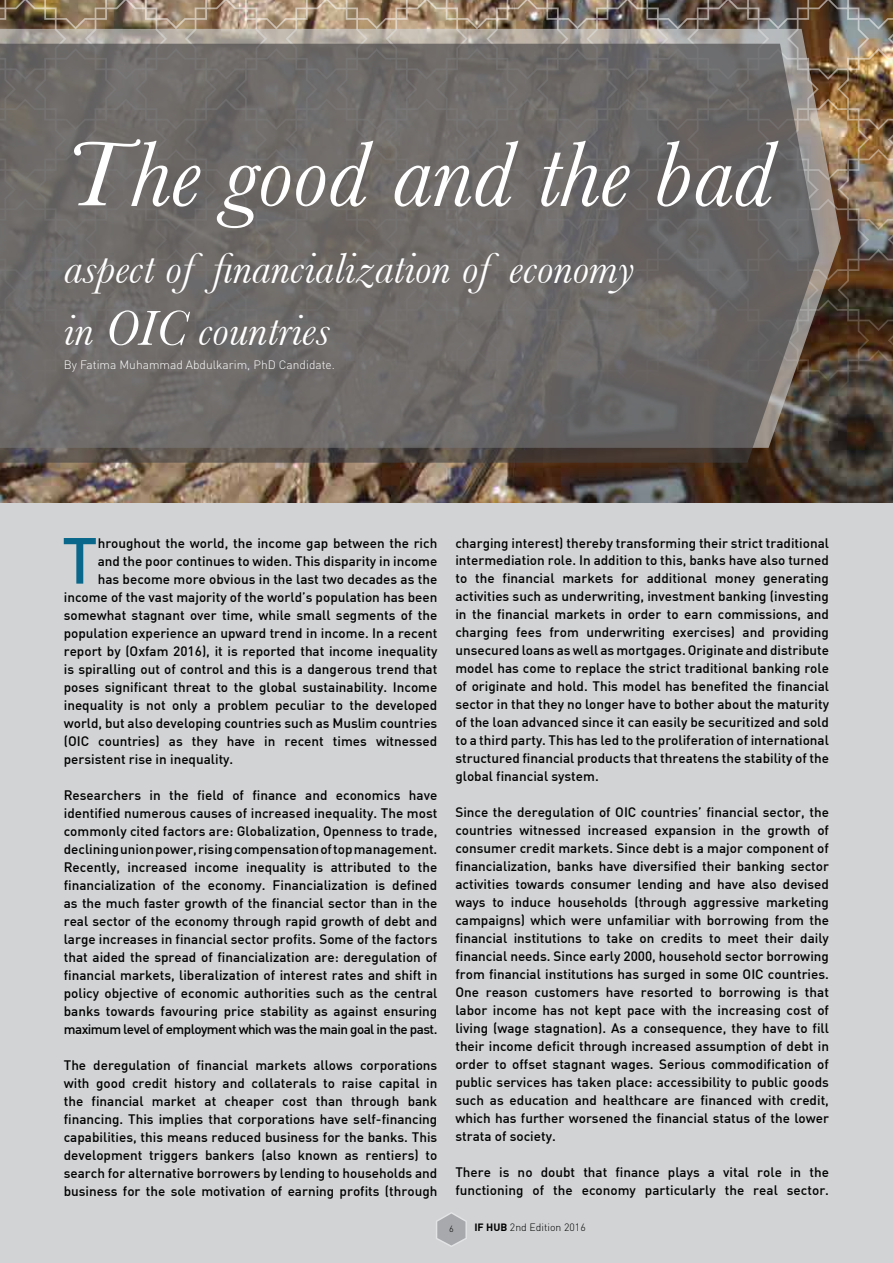
<style>
.page{position:relative;width:893px;height:1263px;background:#d1d3d4}
.page>*{position:absolute;margin:0;border:0;box-sizing:border-box;transform-origin:0 0}
.t1{font:italic 96px "Baskerville";color:#fff}
.t2{font:500 64.05px "DIN";color:#09678b}
.t3{font:italic 45px/61.5px "Baskerville";color:#fff}
.t4{font:500 13.5px/18px "DIN";color:#000;text-align:justify}
.t5{font:300 12px "DIN";color:#fff}
.t6{font:300 10.5px "DIN";color:#000}
.t7{font:300 9px "DIN";color:#000}
.s1{font-size:51px}
.s2{font-weight:700}
</style>
<div class="page">
<img style="left:0;top:391px;width:893px;height:112px">
<img style="left:0;top:0;width:893px;height:391px">
<img style="left:0;top:29px;width:841px;height:419px">
<svg style="left:0;top:44px;width:819px;height:419px;background:#6c6866"></svg>
<svg style="left:436px;top:1212px;width:31px;height:35px"></svg>
<h1 class="t1" style="left:64px;top:118px;width:711px">The good and the bad</h1>
<h3 class="t3" style="left:64px;top:237px;width:572px">aspect of financialization of economy in <span class="s1">OIC</span> countries</h3>
<p class="t5" style="left:64px;top:358px;width:273px">By Fatima Muhammad Abdulkarim, PhD Candidate.</p>
<h2 class="t2" style="left:62px;top:520px;width:37px">T</h2>
<p class="t4" style="left:98px;top:533px;width:341px">hroughout the world, the income gap between the rich</p>
<p class="t4" style="left:98px;top:551px;width:341px">and the poor continues to widen. This disparity in income</p>
<p class="t4" style="left:98px;top:569px;width:341px">has become more obvious in the last two decades as the</p>
<p class="t4" style="left:64px;top:587px;width:375px">income of the vast majority of the world’s population has been</p>
<p class="t4" style="left:64px;top:605px;width:375px">somewhat stagnant over time, while small segments of the</p>
<p class="t4" style="left:64px;top:623px;width:375px">population experience an upward trend in income. In a recent</p>
<p class="t4" style="left:64px;top:641px;width:375px">report by (Oxfam 2016), it is reported that income inequality</p>
<p class="t4" style="left:64px;top:659px;width:375px">is spiralling out of control and this is a dangerous trend that</p>
<p class="t4" style="left:64px;top:677px;width:375px">poses significant threat to the global sustainability. Income</p>
<p class="t4" style="left:64px;top:695px;width:375px">inequality is not only a problem peculiar to the developed</p>
<p class="t4" style="left:64px;top:713px;width:375px">world, but also developing countries such as Muslim countries</p>
<p class="t4" style="left:64px;top:731px;width:375px">(OIC countries) as they have in recent times witnessed</p>
<p class="t4" style="left:64px;top:749px;width:171px">persistent rise in inequality.</p>
<p class="t4" style="left:64px;top:785px;width:375px">Researchers in the field of finance and economics have identified numerous causes of increased inequality. The most commonly cited factors are: Globalization, Openness to trade, declining union power, rising compensation of top management.<br>Recently, increased income inequality is attributed to the financialization of the economy. Financialization is defined as the much faster growth of the financial sector than in the real sector of the economy through rapid growth of debt and large increases in financial sector profits. Some of the factors that aided the spread of financialization are: deregulation of financial markets, liberalization of interest rates and shift in policy objective of economic authorities such as the central banks towards favouring price stability as against ensuring maximum level of employment which was the main goal in the past.</p>
<p class="t4" style="left:64px;top:1055px;width:375px">The deregulation of financial markets allows corporations with good credit history and collaterals to raise capital in the financial market at cheaper cost than through bank financing. This implies that corporations have self-financing capabilities, this means reduced business for the banks. This development triggers bankers (also known as rentiers) to search for alternative borrowers by lending to households and business for the sole motivation of earning profits (through</p>
<p class="t4" style="left:455px;top:533px;width:375px">charging interest) thereby transforming their strict traditional intermediation role. In addition to this, banks have also turned to the financial markets for additional money generating activities such as underwriting, investment banking (investing in the financial markets in order to earn commissions, and charging fees from underwriting exercises) and providing unsecured loans as well as mortgages. Originate and distribute model has come to replace the strict traditional banking role of originate and hold. This model has benefited the financial sector in that they no longer have to bother about the maturity of the loan advanced since it can easily be securitized and sold to a third party. This has led to the proliferation of international structured financial products that threatens the stability of the global financial system.</p>
<p class="t4" style="left:455px;top:803px;width:375px">Since the deregulation of OIC countries’ financial sector, the countries witnessed increased expansion in the growth of consumer credit markets. Since debt is a major component of financialization, banks have diversified their banking sector activities towards consumer lending and have also devised ways to induce households (through aggressive marketing campaigns) which were unfamiliar with borrowing from the financial institutions to take on credits to meet their daily financial needs. Since early 2000, household sector borrowing from financial institutions has surged in some OIC countries.<br>One reason customers have resorted to borrowing is that labor income has not kept pace with the increasing cost of living (wage stagnation). As a consequence, they have to fill their income deficit through increased assumption of debt in order to offset stagnant wages. Serious commodification of public services has taken place: accessibility to public goods such as education and healthcare are financed with credit, which has further worsened the financial status of the lower strata of society.</p>
<p class="t4" style="left:455px;top:1163px;width:375px">There is no doubt that finance plays a vital role in the functioning of the economy particularly the real sector.</p>
<p class="t7" style="left:449px;top:1223px;width:6px">6</p>
<p class="t6" style="left:474px;top:1221px;width:113px"><span class="s2">IF HUB</span> 2nd Edition 2016</p>
</div>
